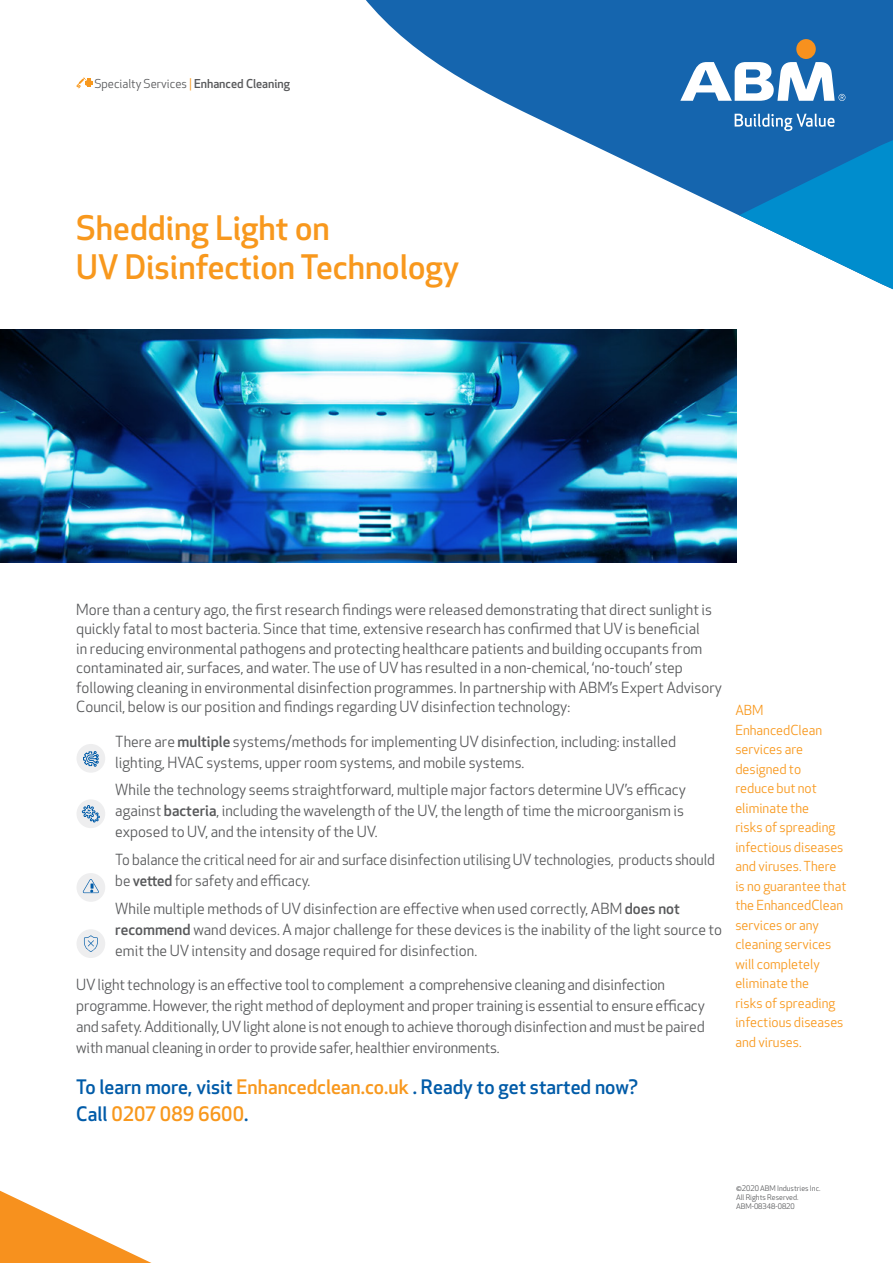
<style>
.page{position:relative;width:893px;height:1263px;background:#fff}
.page>*{position:absolute;margin:0;border:0;box-sizing:border-box;transform-origin:0 0}
.t1{font:500 33px/39px "Apex New";color:#f8981d}
.t2{font:500 19.5px/27px "Apex New";color:#005ba8}
.t3{font:15px/21px "Apex New";color:#58595b}
.t4{font:13.5px/19.5px "Apex New";color:#f8981d}
.t5{font:12px "Apex New";color:#58595b}
.t6{font:7.5px "Apex New";color:#58595b}
.s1{color:#f8981d}
.s2{font-weight:500}
</style>
<div class="page">
<svg style="left:366px;top:0;width:527px;height:290px"></svg>
<svg style="left:739px;top:140px;width:154px;height:149px"></svg>
<div style="left:796px;top:39px;width:20px;height:20px;background:#f7911e;border-radius:50%"></div>
<svg style="left:735px;top:114px;width:100px;height:17px;background:#558fc4"></svg>
<svg style="left:680px;top:62px;width:165px;height:39px"></svg>
<svg style="left:0;top:1191px;width:152px;height:72px"></svg>
<svg style="left:77px;top:77px;width:16px;height:11px"></svg>
<div style="left:77px;top:799px;width:28px;height:29px;background:#eeeeef;border-radius:50%"></div>
<svg style="left:82px;top:805px;width:18px;height:18px"></svg>
<img style="left:0;top:329px;width:736px;height:233px">
<div style="left:77px;top:744px;width:28px;height:29px;background:#eeeeef;border-radius:50%"></div>
<svg style="left:83px;top:751px;width:16px;height:16px"></svg>
<div style="left:77px;top:929px;width:28px;height:29px;background:#eeeeef;border-radius:50%"></div>
<svg style="left:84px;top:935px;width:14px;height:17px"></svg>
<div style="left:77px;top:873px;width:28px;height:29px;background:#eeeeef;border-radius:50%"></div>
<svg style="left:83px;top:879px;width:16px;height:14px"></svg>
<p class="t5" style="left:94px;top:76px;width:197px">Specialty Services <span class="s1">|</span> <span class="s2">Enhanced Cleaning</span></p>
<p class="t1" style="left:76px;top:208px;width:384px">Shedding Light on<br>UV Disinfection Technology</p>
<p class="t3" style="left:76px;top:599px;width:647px;line-height:19.5px">More than a century ago, the first research findings were released demonstrating that direct sunlight is quickly fatal to most bacteria. Since that time, extensive research has confirmed that UV is beneficial<br>in reducing environmental pathogens and protecting healthcare patients and building occupants from contaminated air, surfaces, and water. The use of UV has resulted in a non-chemical, ‘no-touch’ step following cleaning in environmental disinfection programmes. In partnership with ABM’s Expert Advisory Council, below is our position and findings regarding UV disinfection technology:</p>
<p class="t3" style="left:115px;top:731px;width:562px">There are <span class="s2">multiple</span> systems/methods for implementing UV disinfection, including: installed lighting, HVAC systems, upper room systems, and mobile systems.</p>
<p class="t3" style="left:115px;top:779px;width:572px">While the technology seems straightforward, multiple major factors determine UV’s efficacy against <span class="s2">bacteria</span>, including the wavelength of the UV, the length of time the microorganism is exposed to UV, and the intensity of the UV.</p>
<p class="t3" style="left:115px;top:849px;width:601px">To balance the critical need for air and surface disinfection utilising UV technologies, products should be <span class="s2">vetted</span> for safety and efficacy.</p>
<p class="t3" style="left:115px;top:898px;width:608px">While multiple methods of UV disinfection are effective when used correctly, ABM <span class="s2">does not recommend</span> wand devices. A major challenge for these devices is the inability of the light source to emit the UV intensity and dosage required for disinfection.</p>
<p class="t3" style="left:76px;top:974px;width:630px">UV light technology is an effective tool to complement a comprehensive cleaning and disinfection programme. However, the right method of deployment and proper training is essential to ensure efficacy and safety. Additionally, UV light alone is not enough to achieve thorough disinfection and must be paired with manual cleaning in order to provide safer, healthier environments.</p>
<p class="t2" style="left:76px;top:1073px;width:563px">To learn more, visit <span class="s1">Enhancedclean.co.uk</span> . Ready to get started now?<br>Call <span class="s1">0207 089 6600</span>.</p>
<p class="t4" style="left:735px;top:701px;width:113px">ABM<br>EnhancedClean services are designed to<br>reduce but not eliminate the<br>risks of spreading infectious diseases and viruses. There is no guarantee that the EnhancedClean services or any cleaning services will completely eliminate the<br>risks of spreading infectious diseases and viruses.</p>
<p class="t6" style="left:736px;top:1184px;width:86px">©2020 ABM Industries Inc.</p>
<p class="t6" style="left:736px;top:1193px;width:64px">All Rights Reserved.</p>
<p class="t6" style="left:736px;top:1202px;width:60px">ABM-08348-0820</p>
</div>
